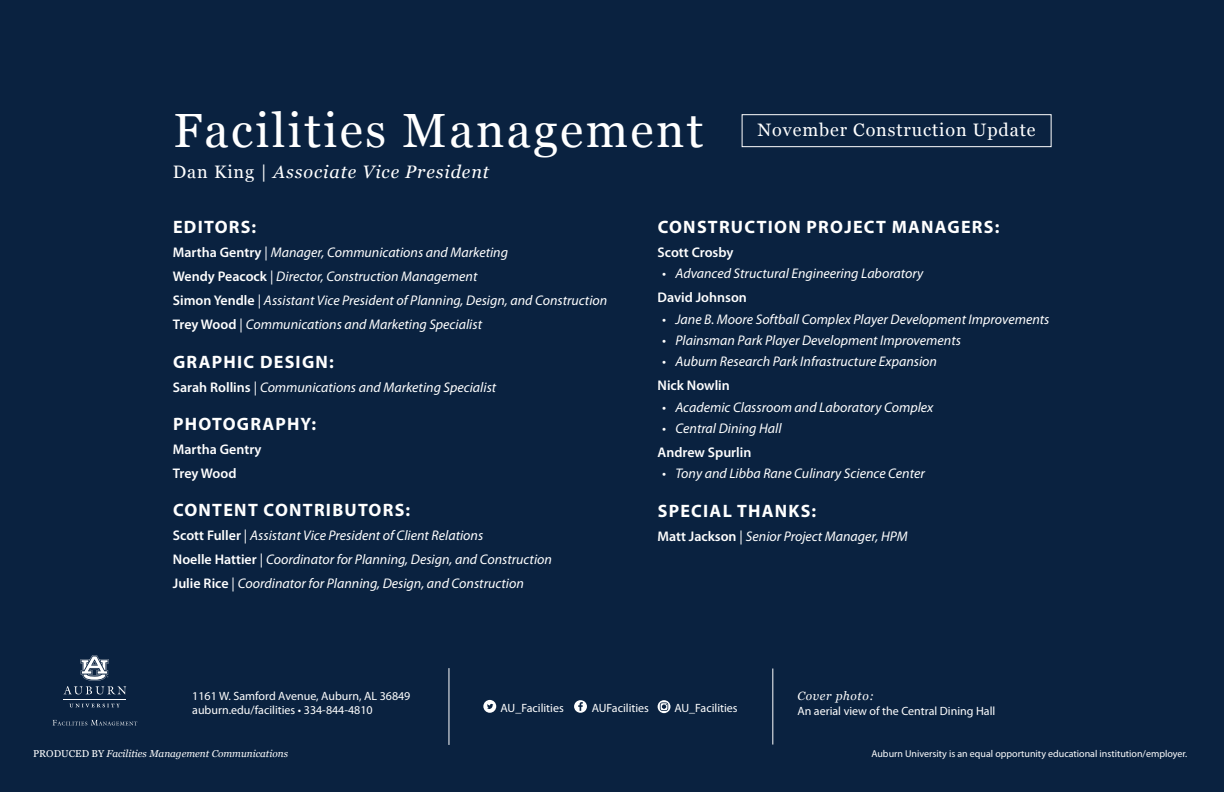
<style>
.page{position:relative;width:1224px;height:792px;background:#0a2240}
.page>*{position:absolute;margin:0;border:0;box-sizing:border-box;transform-origin:0 0}
.t1{font:48px "Georgia";letter-spacing:.05em;color:#fff}
.t2{font:700 18px "Myriad Pro";letter-spacing:.07em;color:#fff}
.t3{font:italic 18px "Georgia";letter-spacing:.05em;color:#fff}
.t4{font:18px "Georgia";letter-spacing:.05em;color:#fff}
.t5{font:italic 14px/24px "Myriad Pro";color:#fff}
.t6{font:600 14px/24px "Myriad Pro";color:#fff}
.t7{font:12px/14px "Myriad Pro";color:#fff}
.t8{font:italic 12px "Georgia";letter-spacing:.05em;color:#fff}
.t9{font:10px "Myriad Pro";color:#fff}
.t10{font:italic 10px "Georgia";color:#fff}
.s1{font-style:normal}
.s2{font-weight:600;font-style:normal}
</style>
<div class="page">
<div style="left:742px;top:114px;width:310px;height:33px;border:1px solid #fff"></div>
<svg style="left:53px;top:720px;width:84px;height:5px"></svg>
<hr style="left:63px;top:699px;width:63px;height:1px;background:#fff">
<svg style="left:69px;top:704px;width:51px;height:3px"></svg>
<svg style="left:64px;top:655px;width:62px;height:39px"></svg>
<svg style="left:483px;top:700px;width:13px;height:13px"></svg>
<svg style="left:574px;top:700px;width:13px;height:13px"></svg>
<svg style="left:658px;top:700px;width:12px;height:13px"></svg>
<hr style="left:448px;top:668px;width:1px;height:77px;background:#fff">
<hr style="left:772px;top:669px;width:1px;height:76px;background:#fff">
<h1 class="t1" style="left:173px;top:95px;width:531px">Facilities Management</h1>
<p class="t3" style="left:173px;top:159px;width:318px"><span class="s1">Dan King |</span> Associate Vice President</p>
<p class="t4" style="left:758px;top:117px;width:279px">November Construction Update</p>
<p class="t2" style="left:173px;top:215px;width:85px">EDITORS:</p>
<p class="t5" style="left:173px;top:240px;width:436px"><span class="s2">Martha Gentry</span> <span class="s1">|</span> Manager, Communications and Marketing<br><span class="s2">Wendy Peacock</span> <span class="s1">|</span> Director, Construction Management<br><span class="s2">Simon Yendle</span> <span class="s1">|</span> Assistant Vice President of Planning, Design, and Construction <span class="s2">Trey Wood</span> <span class="s1">|</span> Communications and Marketing Specialist</p>
<p class="t2" style="left:173px;top:350px;width:162px">GRAPHIC DESIGN:</p>
<p class="t5" style="left:173px;top:375px;width:325px"><span class="s2">Sarah Rollins</span> <span class="s1">|</span> Communications and Marketing Specialist</p>
<p class="t2" style="left:173px;top:412px;width:145px">PHOTOGRAPHY:</p>
<p class="t6" style="left:173px;top:437px;width:90px">Martha Gentry<br>Trey Wood</p>
<p class="t2" style="left:173px;top:499px;width:239px">CONTENT CONTRIBUTORS:</p>
<p class="t5" style="left:173px;top:523px;width:381px"><span class="s2">Scott Fuller</span> <span class="s1">|</span> Assistant Vice President of Client Relations<br><span class="s2">Noelle Hattier</span> <span class="s1">|</span> Coordinator for Planning, Design, and Construction<br><span class="s2">Julie Rice</span> <span class="s1">|</span> Coordinator for Planning, Design, and Construction</p>
<p class="t2" style="left:658px;top:215px;width:343px">CONSTRUCTION PROJECT MANAGERS:</p>
<p class="t6" style="left:658px;top:240px;width:77px">Scott Crosby</p>
<p class="t5" style="left:662px;top:262px;width:263px">• Advanced Structural Engineering Laboratory</p>
<p class="t6" style="left:658px;top:285px;width:91px">David Johnson</p>
<p class="t5" style="left:662px;top:307px;width:389px">• Jane B. Moore Softball Complex Player Development Improvements</p>
<p class="t5" style="left:662px;top:328px;width:300px">• Plainsman Park Player Development Improvements</p>
<p class="t5" style="left:662px;top:349px;width:277px">• Auburn Research Park Infrastructure Expansion</p>
<p class="t6" style="left:658px;top:373px;width:74px">Nick Nowlin</p>
<p class="t5" style="left:662px;top:395px;width:273px">• Academic Classroom and Laboratory Complex</p>
<p class="t5" style="left:662px;top:416px;width:121px">• Central Dining Hall</p>
<p class="t6" style="left:658px;top:440px;width:95px">Andrew Spurlin</p>
<p class="t5" style="left:662px;top:461px;width:264px">• Tony and Libba Rane Culinary Science Center</p>
<p class="t2" style="left:658px;top:499px;width:160px">SPECIAL THANKS:</p>
<p class="t5" style="left:658px;top:524px;width:252px"><span class="s2">Matt Jackson</span> <span class="s1">|</span> Senior Project Manager, HPM</p>
<p class="t7" style="left:192px;top:689px;width:220px">1161 W. Samford Avenue, Auburn, AL 36849 auburn.edu/facilities • 334-844-4810</p>
<p class="t8" style="left:797px;top:687px;width:78px">Cover photo:</p>
<p class="t7" style="left:501px;top:701px;width:65px">AU_Facilities</p>
<p class="t7" style="left:592px;top:701px;width:59px">AUFacilities</p>
<p class="t7" style="left:675px;top:701px;width:65px">AU_Facilities</p>
<p class="t7" style="left:797px;top:703px;width:199px">An aerial view of the Central Dining Hall</p>
<p class="t10" style="left:33px;top:746px;width:256px"><span class="s1">PRODUCED BY</span> Facilities Management Communications</p>
<p class="t9" style="left:871px;top:748px;width:317px">Auburn University is an equal opportunity educational institution/employer.</p>
</div>
